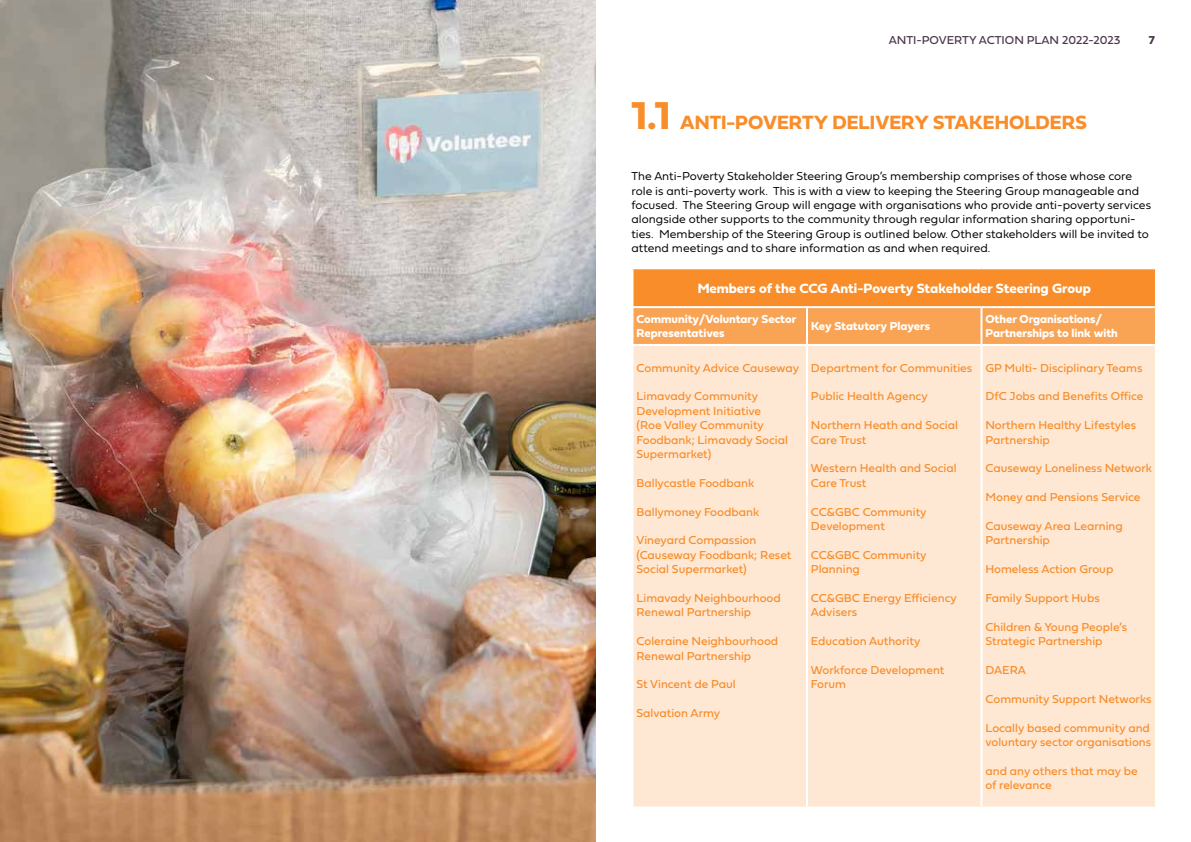
<style>
.page{position:relative;width:1191px;height:842px;background:#fff}
.page>*{position:absolute;margin:0;border:0;box-sizing:border-box;transform-origin:0 0}
.t1{font:20px "Fieldwork Geo Bold";color:#f88d2a}
.t2{font:14px "Fieldwork Geo Bold";color:#fff}
.t3{font:12px/14.4px "Fieldwork Geo Regular";color:#f88d2a}
.t4{font:12px/14.4px "Fieldwork Geo Light";color:#000}
.t5{font:12px/14.4px "Fieldwork Geo Bold";color:#fff}
.t6{font:12px "Fieldwork Geo Regular";color:#4b384c}
.t7{font:12px "Fieldwork Geo Bold";color:#4b384c}
.s1{font-size:40.5px}
</style>
<div class="page">
<img style="left:0;top:0;width:595px;height:842px">
<div style="left:632px;top:268px;width:524px;height:39px;background:#f88d2a"></div>
<div style="left:633px;top:308px;width:522px;height:36px;background:#f9a455"></div>
<div style="left:633px;top:346px;width:522px;height:461px;background:#fee8d4"></div>
<hr style="left:631px;top:267px;width:176px;height:2px;background:#fff">
<hr style="left:631px;top:269px;width:2px;height:37px;background:#fff">
<hr style="left:807px;top:267px;width:174px;height:2px;background:#fff">
<hr style="left:981px;top:267px;width:176px;height:2px;background:#fff">
<hr style="left:1155px;top:269px;width:2px;height:37px;background:#fff">
<hr style="left:631px;top:306px;width:176px;height:2px;background:#fff">
<hr style="left:807px;top:306px;width:174px;height:2px;background:#fff">
<hr style="left:806px;top:308px;width:2px;height:36px;background:#fff">
<hr style="left:981px;top:306px;width:176px;height:2px;background:#fff">
<hr style="left:980px;top:308px;width:2px;height:36px;background:#fff">
<hr style="left:806px;top:346px;width:2px;height:461px;background:#fff">
<hr style="left:980px;top:346px;width:2px;height:461px;background:#fff">
<p class="t6" style="left:888px;top:31px;width:233px">ANTI-POVERTY ACTION PLAN 2022-2023</p>
<p class="t7" style="left:1148px;top:31px;width:8px">7</p>
<h1 class="t1" style="left:631px;top:106px;width:457px"><span class="s1">1.1</span> ANTI-POVERTY DELIVERY STAKEHOLDERS</h1>
<p class="t4" style="left:631px;top:168px;width:521px">The Anti-Poverty Stakeholder Steering Group’s membership comprises of those whose core role is anti-poverty work. This is with a view to keeping the Steering Group manageable and focused. The Steering Group will engage with organisations who provide anti-poverty services alongside other supports to the community through regular information sharing opportuni&shy;ties. Membership of the Steering Group is outlined below. Other stakeholders will be invited to attend meetings and to share information as and when required.</p>
<p class="t2" style="left:697px;top:277px;width:395px">Members of the CCG Anti-Poverty Stakeholder Steering Group</p>
<p class="t5" style="left:636px;top:311px;width:161px">Community/Voluntary Sector<br>Representatives</p>
<p class="t5" style="left:811px;top:318px;width:121px">Key Statutory Players</p>
<p class="t5" style="left:985px;top:311px;width:134px">Other Organisations/<br>Partnerships to link with</p>
<p class="t3" style="left:636px;top:360px;width:164px">Community Advice Causeway</p>
<p class="t3" style="left:636px;top:389px;width:153px">Limavady Community<br>Development Initiative (Roe Valley Community<br>Foodbank; Limavady Social<br>Supermarket)</p>
<p class="t3" style="left:636px;top:475px;width:119px">Ballycastle Foodbank</p>
<p class="t3" style="left:636px;top:504px;width:124px">Ballymoney Foodbank</p>
<p class="t3" style="left:636px;top:533px;width:156px">Vineyard Compassion (Causeway Foodbank; Reset<br>Social Supermarket)</p>
<p class="t3" style="left:636px;top:590px;width:146px">Limavady Neighbourhood<br>Renewal Partnership</p>
<p class="t3" style="left:636px;top:633px;width:143px">Coleraine Neighbourhood<br>Renewal Partnership</p>
<p class="t3" style="left:636px;top:677px;width:101px">St Vincent de Paul</p>
<p class="t3" style="left:636px;top:705px;width:85px">Salvation Army</p>
<p class="t3" style="left:811px;top:360px;width:163px">Department for Communities</p>
<p class="t3" style="left:811px;top:389px;width:118px">Public Health Agency</p>
<p class="t3" style="left:811px;top:417px;width:148px">Northern Heath and Social<br>Care Trust</p>
<p class="t3" style="left:811px;top:461px;width:147px">Western Health and Social<br>Care Trust</p>
<p class="t3" style="left:811px;top:504px;width:117px">CC&amp;GBC Community<br>Development</p>
<p class="t3" style="left:811px;top:547px;width:117px">CC&amp;GBC Community<br>Planning</p>
<p class="t3" style="left:811px;top:590px;width:147px">CC&amp;GBC Energy Efficiency<br>Advisers</p>
<p class="t3" style="left:811px;top:633px;width:111px">Education Authority</p>
<p class="t3" style="left:811px;top:662px;width:135px">Workforce Development<br>Forum</p>
<p class="t3" style="left:985px;top:360px;width:158px">GP Multi- Disciplinary Teams</p>
<p class="t3" style="left:985px;top:389px;width:159px">DfC Jobs and Benefits Office</p>
<p class="t3" style="left:985px;top:417px;width:152px">Northern Healthy Lifestyles<br>Partnership</p>
<p class="t3" style="left:985px;top:461px;width:168px">Causeway Loneliness Network</p>
<p class="t3" style="left:985px;top:489px;width:157px">Money and Pensions Service</p>
<p class="t3" style="left:985px;top:518px;width:139px">Causeway Area Learning<br>Partnership</p>
<p class="t3" style="left:985px;top:561px;width:129px">Homeless Action Group</p>
<p class="t3" style="left:985px;top:590px;width:116px">Family Support Hubs</p>
<p class="t3" style="left:985px;top:619px;width:143px">Children &amp; Young People’s<br>Strategic Partnership</p>
<p class="t3" style="left:985px;top:662px;width:42px">DAERA</p>
<p class="t3" style="left:985px;top:691px;width:168px">Community Support Networks</p>
<p class="t3" style="left:985px;top:720px;width:167px">Locally based community and voluntary sector organisations</p>
<p class="t3" style="left:985px;top:763px;width:154px">and any others that may be of relevance</p>
</div>
